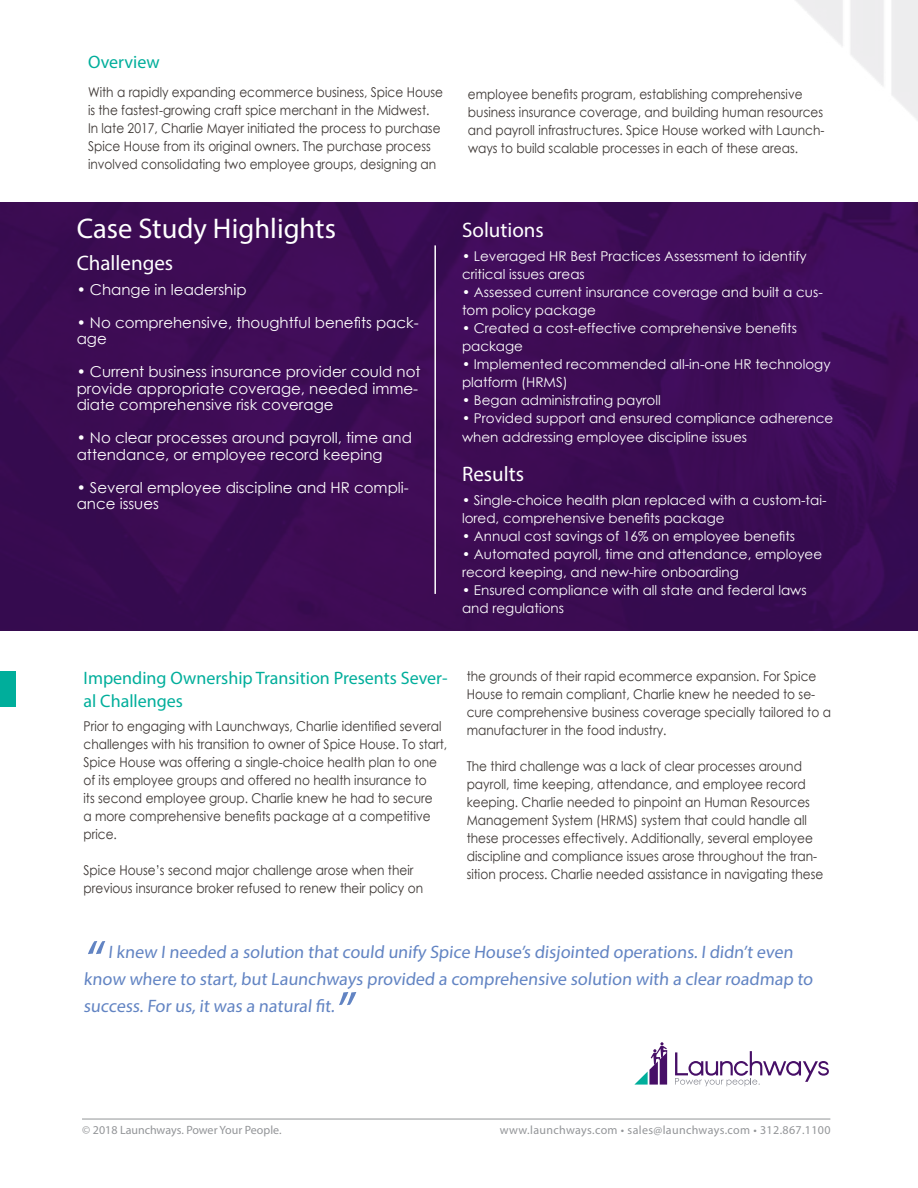
<style>
.page{position:relative;width:918px;height:1188px;background:#fff}
.page>*{position:absolute;margin:0;border:0;box-sizing:border-box;transform-origin:0 0}
.t1{font:54px "Myriad Pro";color:#6284c3}
.t2{font:28.5px "Myriad Pro";color:#fff}
.t3{font:21px "Myriad Pro";color:#fff}
.t4{font:18px/27px "Myriad Pro";color:#6284c3}
.t5{font:18px/22.5px "Myriad Pro";color:#00ae9b}
.t6{font:15px/16.5px "Century Gothic";color:#fff}
.t7{font:13.5px/18px "Century Gothic";color:#3c3633;scale:.9 1}
.t8{font:13.5px/18px "Century Gothic";color:#fff}
.t9{font:12px "Myriad Pro";letter-spacing:.025em;color:#939598}
.t10{font:12px "Myriad Pro";color:#939598}
</style>
<div class="page">
<div style="left:0;top:202px;width:918px;height:429px;background:#3d0c54"></div>
<hr style="left:434px;top:245px;width:2px;height:349px;background:#fff">
<div style="left:0;top:671px;width:16px;height:35px;background:#00ae9b"></div>
<svg style="left:634px;top:1042px;width:33px;height:43px"></svg>
<svg style="left:675px;top:1051px;width:154px;height:35px"></svg>
<hr style="left:82px;top:1119px;width:748px;height:1px;background:#939598">
<h3 class="t5" style="left:88px;top:51px;width:73px">Overview</h3>
<p class="t7" style="left:88px;top:83px;width:396px">With a rapidly expanding ecommerce business, Spice House is the fastest-growing craft spice merchant in the Midwest.<br>In late 2017, Charlie Mayer initiated the process to purchase Spice House from its original owners. The purchase process involved consolidating two employee groups, designing an</p>
<p class="t7" style="left:468px;top:85px;width:398px">employee benefits program, establishing comprehensive business insurance coverage, and building human resources and payroll infrastructures. Spice House worked with Launch&shy;ways to build scalable processes in each of these areas.</p>
<h2 class="t2" style="left:77px;top:211px;width:261px">Case Study Highlights</h2>
<h3 class="t3" style="left:77px;top:250px;width:98px">Challenges</h3>
<p class="t6" style="left:77px;top:281px;width:172px">• Change in leadership</p>
<p class="t6" style="left:77px;top:314px;width:344px">• No comprehensive, thoughtful benefits pack&shy;age</p>
<p class="t6" style="left:77px;top:363px;width:345px">• Current business insurance provider could not provide appropriate coverage, needed imme&shy;diate comprehensive risk coverage</p>
<p class="t6" style="left:77px;top:429px;width:337px">• No clear processes around payroll, time and attendance, or employee record keeping</p>
<p class="t6" style="left:77px;top:479px;width:334px">• Several employee discipline and HR compli&shy;ance issues</p>
<h3 class="t3" style="left:462px;top:217px;width:83px">Solutions</h3>
<p class="t8" style="left:462px;top:247px;width:346px">• Leveraged HR Best Practices Assessment to identify critical issues areas</p>
<p class="t8" style="left:462px;top:283px;width:362px">• Assessed current insurance coverage and built a cus&shy;tom policy package</p>
<p class="t8" style="left:462px;top:319px;width:337px">• Created a cost-effective comprehensive benefits package</p>
<p class="t8" style="left:462px;top:355px;width:370px">• Implemented recommended all-in-one HR technology platform (HRMS)</p>
<p class="t8" style="left:462px;top:391px;width:200px">• Began administrating payroll</p>
<p class="t8" style="left:462px;top:408px;width:373px;line-height:19.5px">• Provided support and ensured compliance adherence when addressing employee discipline issues</p>
<h3 class="t3" style="left:462px;top:461px;width:64px">Results</h3>
<p class="t8" style="left:462px;top:491px;width:366px">• Single-choice health plan replaced with a custom-tai&shy;lored, comprehensive benefits package</p>
<p class="t8" style="left:462px;top:527px;width:335px">• Annual cost savings of 16% on employee benefits</p>
<p class="t8" style="left:462px;top:545px;width:362px">• Automated payroll, time and attendance, employee record keeping, and new-hire onboarding</p>
<p class="t8" style="left:462px;top:581px;width:346px">• Ensured compliance with all state and federal laws and regulations</p>
<h3 class="t5" style="left:84px;top:667px;width:366px">Impending Ownership Transition Presents Sever&shy;al Challenges</h3>
<p class="t7" style="left:84px;top:717px;width:406px">Prior to engaging with Launchways, Charlie identified several challenges with his transition to owner of Spice House. To start, Spice House was offering a single-choice health plan to one of its employee groups and offered no health insurance to<br>its second employee group. Charlie knew he had to secure<br>a more comprehensive benefits package at a competitive price.</p>
<p class="t7" style="left:84px;top:861px;width:379px">Spice House’s second major challenge arose when their previous insurance broker refused to renew their policy on</p>
<p class="t7" style="left:467px;top:667px;width:406px">the grounds of their rapid ecommerce expansion. For Spice House to remain compliant, Charlie knew he needed to se&shy;cure comprehensive business coverage specially tailored to a manufacturer in the food industry.</p>
<p class="t7" style="left:467px;top:757px;width:398px">The third challenge was a lack of clear processes around payroll, time keeping, attendance, and employee record keeping. Charlie needed to pinpoint an Human Resources Management System (HRMS) system that could handle all these processes effectively. Additionally, several employee discipline and compliance issues arose throughout the tran&shy;sition process. Charlie needed assistance in navigating these</p>
<h1 class="t1" style="left:84px;top:927px;width:27px">“</h1>
<h3 class="t4" style="left:84px;top:939px;width:733px;text-indent:25px">I knew I needed a solution that could unify Spice House’s disjointed operations. I didn’t even know where to start, but Launchways provided a comprehensive solution with a clear roadmap to success. For us, it was a natural fit.</h3>
<h1 class="t1" style="left:335px;top:978px;width:27px">”</h1>
<p class="t10" style="left:82px;top:1122px;width:201px">© 2018 Launchways. Power Your People.</p>
<p class="t9" style="left:500px;top:1122px;width:332px">www.launchways.com • sales@launchways.com • 312.867.1100</p>
</div>
